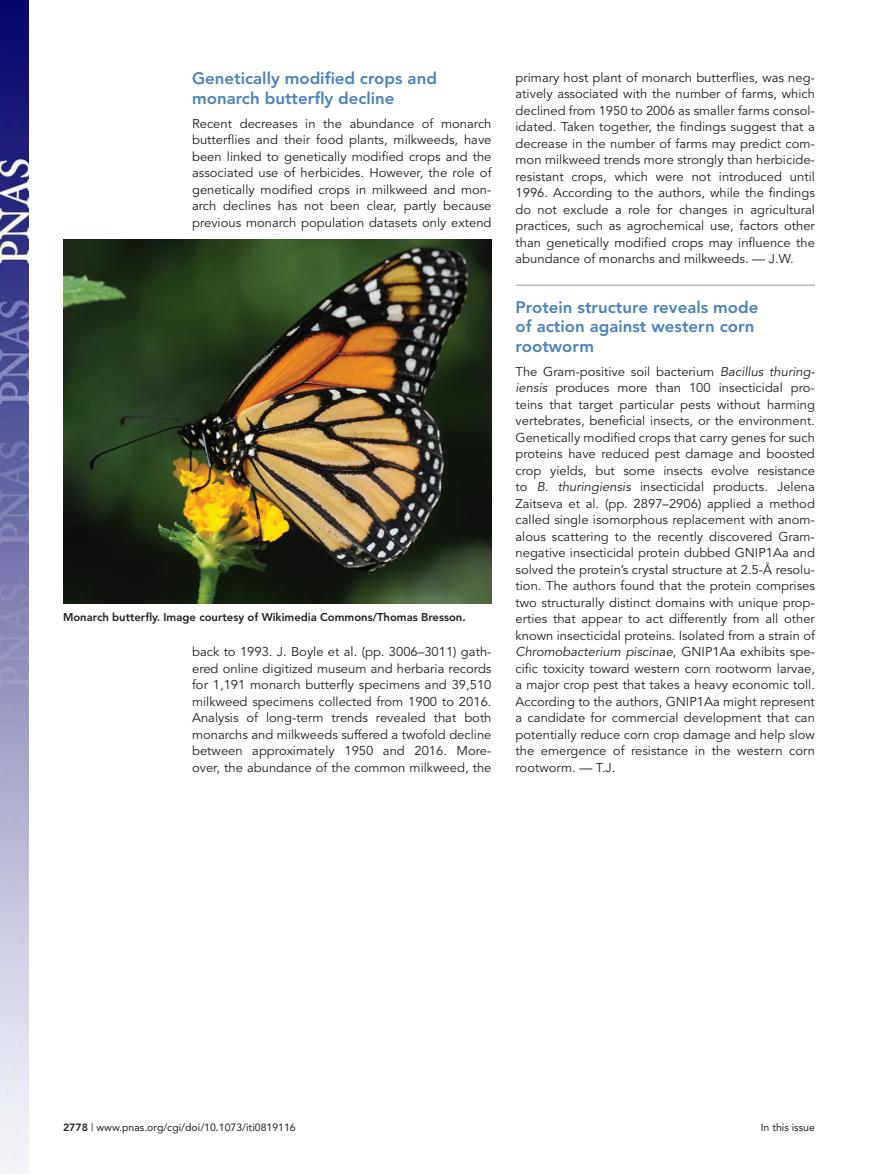
<style>
.page{position:relative;width:878px;height:1175px;background:#fff}
.page>*{position:absolute;margin:0;border:0;box-sizing:border-box;transform-origin:0 0}
.t1{font:800 16.5px/19.5px "Avenir";color:#4a81be}
.t2{font:12.75px/16.5px "Avenir";color:#231f20;text-align:justify}
.t3{font:italic 12.75px "Avenir LT Std";color:#231f20}
.t4{font:800 11.25px "Avenir";color:#231f20}
.t5{font:10.5px "Avenir";color:#231f20}
.s1{font-family:"Avenir LT Std";font-style:italic}
.s2{font-family:"Avenir";font-style:normal}
.s3{font-weight:800}
</style>
<div class="page">
<img style="left:0;top:0;width:28px;height:1173px">
<hr style="left:515px;top:285px;width:299px;height:1px;background:#939598">
<img style="left:63px;top:240px;width:428px;height:363px">
<p class="t1" style="left:192px;top:69px;width:246px">Genetically modified crops and monarch butterfly decline</p>
<p class="t2" style="left:192px;top:116px;width:301px">Recent decreases in the abundance of monarch butterflies and their food plants, milkweeds, have been linked to genetically modified crops and the associated use of herbicides. However, the role of genetically modified crops in milkweed and mon&shy;arch declines has not been clear, partly because previous monarch population datasets only extend</p>
<p class="t4" style="left:63px;top:610px;width:404px">Monarch butterfly. Image courtesy of Wikimedia Commons/Thomas Bresson.</p>
<p class="t2" style="left:192px;top:644px;width:301px">back to 1993. J. Boyle et al. (pp. 3006–3011) gath&shy;ered online digitized museum and herbaria records for 1,191 monarch butterfly specimens and 39,510 milkweed specimens collected from 1900 to 2016.<br>Analysis of long-term trends revealed that both monarchs and milkweeds suffered a twofold decline between approximately 1950 and 2016. More&shy;over, the abundance of the common milkweed, the</p>
<p class="t2" style="left:515px;top:69px;width:301px">primary host plant of monarch butterflies, was neg&shy;atively associated with the number of farms, which declined from 1950 to 2006 as smaller farms consol&shy;idated. Taken together, the findings suggest that a decrease in the number of farms may predict com&shy;mon milkweed trends more strongly than herbicide&shy;resistant crops, which were not introduced until 1996. According to the authors, while the findings do not exclude a role for changes in agricultural practices, such as agrochemical use, factors other than genetically modified crops may influence the abundance of monarchs and milkweeds. — J.W.</p>
<p class="t1" style="left:515px;top:297px;width:244px">Protein structure reveals mode of action against western corn rootworm</p>
<p class="t2" style="left:515px;top:363px;width:301px">The Gram-positive soil bacterium <span class="s1">Bacillus thuring&shy;iensis</span> produces more than 100 insecticidal pro&shy;teins that target particular pests without harming vertebrates, beneficial insects, or the environment.<br>Genetically modified crops that carry genes for such proteins have reduced pest damage and boosted crop yields, but some insects evolve resistance to <span class="s1">B. thuringiensis</span> insecticidal products. Jelena Zaitseva et al. (pp. 2897–2906) applied a method called single isomorphous replacement with anom&shy;alous scattering to the recently discovered Gram&shy;negative insecticidal protein dubbed GNIP1Aa and solved the protein’s crystal structure at 2.5-Å resolu&shy;tion. The authors found that the protein comprises two structurally distinct domains with unique prop&shy;erties that appear to act differently from all other known insecticidal proteins. Isolated from a strain of</p>
<p class="t3" style="left:515px;top:644px;width:301px">Chromobacterium piscinae<span class="s2">, GNIP1Aa exhibits spe-</span></p>
<p class="t2" style="left:515px;top:660px;width:301px">cific toxicity toward western corn rootworm larvae, a major crop pest that takes a heavy economic toll.<br>According to the authors, GNIP1Aa might represent a candidate for commercial development that can potentially reduce corn crop damage and help slow the emergence of resistance in the western corn rootworm. — T.J.</p>
<p class="t5" style="left:63px;top:1121px;width:234px"><span class="s3">2778</span> | www.pnas.org/cgi/doi/10.1073/iti0819116</p>
<p class="t5" style="left:760px;top:1121px;width:56px">In this issue</p>
</div>
